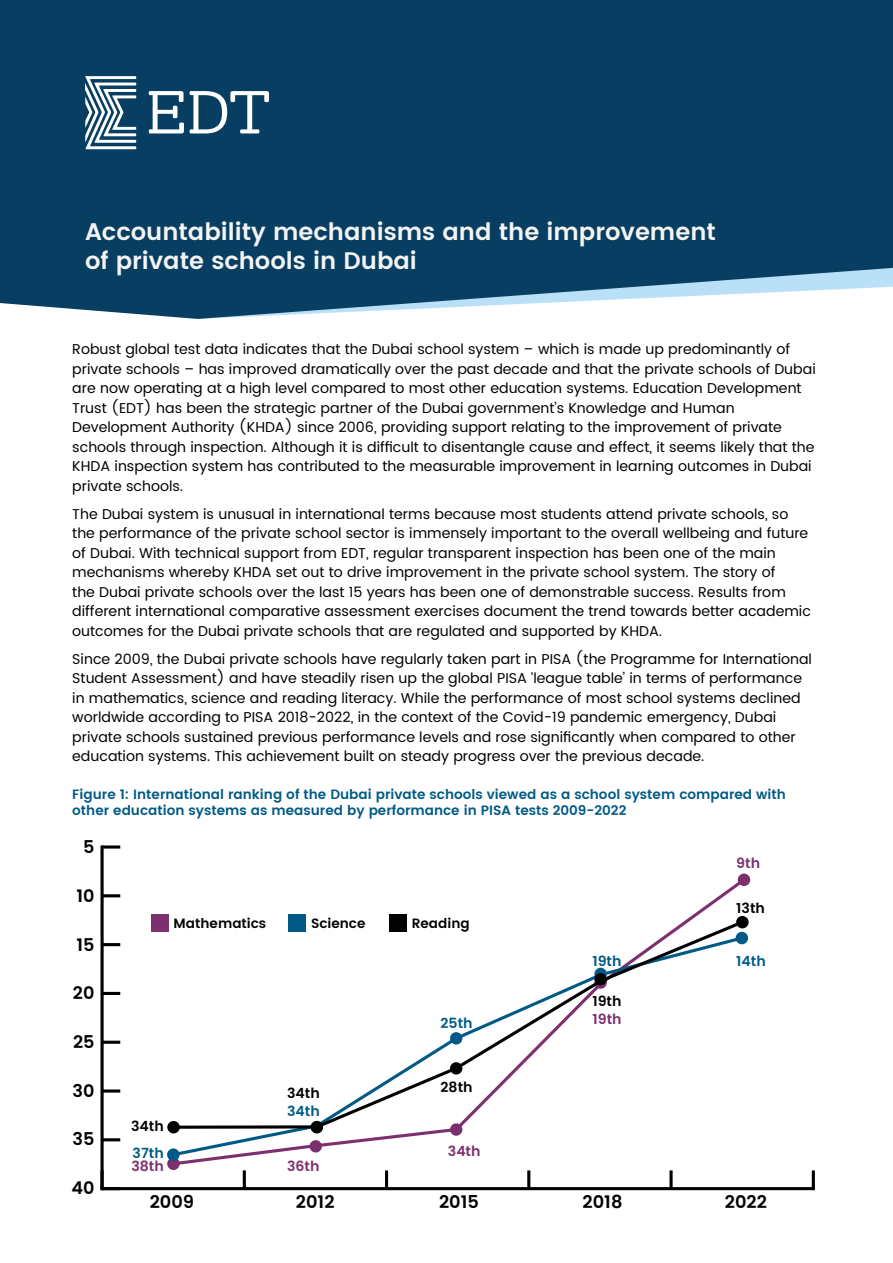
<style>
.page{position:relative;width:893px;height:1263px;background:#fff}
.page>*{position:absolute;margin:0;border:0;box-sizing:border-box;transform-origin:0 0}
.t1{font:600 24px/28.8px "Poppins";color:#f4f4f4}
.t2{font:600 17.85px "Poppins";color:#000}
.t3{font:600 17.55px "Poppins";color:#000}
.t4{font:14.25px/19.5px "Poppins";color:#000}
.t5{font:600 14.1px "Poppins";color:#020203}
.t6{font:600 14.1px "Poppins";color:#005a85}
.t7{font:600 14.1px "Poppins";color:#7c306d}
.t8{font:600 13.5px/16.2px "Poppins";color:#005a85}
.t9{font:600 13.5px "Poppins";color:#020203}
</style>
<div class="page">
<svg style="left:0;top:0;width:893px;height:319px;fill:#073e61"></svg>
<svg style="left:149px;top:91px;width:120px;height:42px"></svg>
<svg style="left:85px;top:76px;width:51px;height:73px"></svg>
<div style="left:152px;top:915px;width:17px;height:17px;background:#7c306d"></div>
<div style="left:167px;top:1157px;width:13px;height:13px;background:#7c306d;border-radius:50%"></div>
<div style="left:738px;top:873px;width:12px;height:13px;background:#7c306d;border-radius:50%"></div>
<svg style="left:170px;top:1130px;width:293px;height:28px"></svg>
<div style="left:167px;top:1148px;width:13px;height:13px;background:#005a85;border-radius:50%"></div>
<svg style="left:736px;top:932px;width:12px;height:12px"></svg>
<svg style="left:170px;top:918px;width:576px;height:212px"></svg>
<div style="left:167px;top:1121px;width:13px;height:12px;background:#020203;border-radius:50%"></div>
<div style="left:736px;top:916px;width:13px;height:12px;background:#020203;border-radius:50%"></div>
<div style="left:450px;top:1062px;width:12px;height:12px;background:#020203;border-radius:50%"></div>
<div style="left:311px;top:1121px;width:12px;height:12px;background:#020203;border-radius:50%"></div>
<div style="left:594px;top:973px;width:13px;height:12px;background:#020203;border-radius:50%"></div>
<hr style="left:101px;top:845px;width:3px;height:345px;background:#000">
<hr style="left:102px;top:845px;width:18px;height:3px;background:#000">
<hr style="left:102px;top:894px;width:18px;height:3px;background:#000">
<hr style="left:102px;top:943px;width:18px;height:3px;background:#000">
<hr style="left:102px;top:992px;width:18px;height:3px;background:#000">
<hr style="left:102px;top:1041px;width:18px;height:3px;background:#000">
<hr style="left:102px;top:1089px;width:18px;height:3px;background:#000">
<hr style="left:102px;top:1138px;width:18px;height:3px;background:#000">
<hr style="left:101px;top:1187px;width:714px;height:3px;background:#000">
<svg style="left:100px;top:1170px;width:4px;height:18px"></svg>
<hr style="left:243px;top:1170px;width:3px;height:18px;background:#000">
<hr style="left:385px;top:1170px;width:3px;height:18px;background:#000">
<hr style="left:527px;top:1170px;width:3px;height:18px;background:#000">
<hr style="left:812px;top:1170px;width:3px;height:18px;background:#000">
<svg style="left:669px;top:1170px;width:4px;height:18px"></svg>
<h1 class="t1" style="left:85px;top:218px;width:632px">Accountability mechanisms and the improvement of private schools in Dubai</h1>
<p class="t4" style="left:72px;top:340px;width:745px">Robust global test data indicates that the Dubai school system – which is made up predominantly of private schools – has improved dramatically over the past decade and that the private schools of Dubai are now operating at a high level compared to most other education systems. Education Development Trust (EDT) has been the strategic partner of the Dubai government’s Knowledge and Human Development Authority (KHDA) since 2006, providing support relating to the improvement of private schools through inspection. Although it is difficult to disentangle cause and effect, it seems likely that the KHDA inspection system has contributed to the measurable improvement in learning outcomes in Dubai private schools.</p>
<p class="t4" style="left:72px;top:505px;width:740px">The Dubai system is unusual in international terms because most students attend private schools, so the performance of the private school sector is immensely important to the overall wellbeing and future of Dubai. With technical support from EDT, regular transparent inspection has been one of the main mechanisms whereby KHDA set out to drive improvement in the private school system. The story of<br>the Dubai private schools over the last 15 years has been one of demonstrable success. Results from different international comparative assessment exercises document the trend towards better academic outcomes for the Dubai private schools that are regulated and supported by KHDA.</p>
<p class="t4" style="left:72px;top:650px;width:741px">Since 2009, the Dubai private schools have regularly taken part in PISA (the Programme for International Student Assessment) and have steadily risen up the global PISA ‘league table’ in terms of performance in mathematics, science and reading literacy. While the performance of most school systems declined worldwide according to PISA 2018-2022, in the context of the Covid-19 pandemic emergency, Dubai private schools sustained previous performance levels and rose significantly when compared to other education systems. This achievement built on steady progress over the previous decade.</p>
<p class="t8" style="left:72px;top:786px;width:715px">Figure 1: International ranking of the Dubai private schools viewed as a school system compared with other education systems as measured by performance in PISA tests 2009-2022</p>
<p class="t3" style="left:83px;top:834px;width:13px">5</p>
<p class="t3" style="left:76px;top:882px;width:20px">10</p>
<p class="t3" style="left:76px;top:931px;width:20px">15</p>
<p class="t3" style="left:73px;top:980px;width:23px">20</p>
<p class="t3" style="left:73px;top:1029px;width:23px">25</p>
<p class="t3" style="left:73px;top:1077px;width:23px">30</p>
<p class="t3" style="left:73px;top:1126px;width:23px">35</p>
<p class="t3" style="left:71px;top:1175px;width:25px">40</p>
<p class="t7" style="left:736px;top:852px;width:25px">9th</p>
<p class="t9" style="left:174px;top:913px;width:94px">Mathematics</p>
<p class="t9" style="left:311px;top:913px;width:56px">Science</p>
<p class="t9" style="left:412px;top:913px;width:60px">Reading</p>
<p class="t5" style="left:287px;top:1082px;width:34px">34th</p>
<p class="t6" style="left:287px;top:1101px;width:34px">34th</p>
<p class="t5" style="left:131px;top:1116px;width:34px">34th</p>
<p class="t6" style="left:133px;top:1142px;width:33px">37th</p>
<p class="t7" style="left:131px;top:1155px;width:34px">38th</p>
<p class="t7" style="left:287px;top:1155px;width:34px">36th</p>
<p class="t6" style="left:441px;top:1012px;width:34px">25th</p>
<p class="t5" style="left:441px;top:1076px;width:34px">28th</p>
<p class="t7" style="left:448px;top:1141px;width:34px">34th</p>
<p class="t5" style="left:736px;top:897px;width:30px">13th</p>
<p class="t6" style="left:592px;top:950px;width:31px">19th</p>
<p class="t6" style="left:736px;top:950px;width:31px">14th</p>
<p class="t5" style="left:592px;top:990px;width:31px">19th</p>
<p class="t7" style="left:592px;top:1008px;width:31px">19th</p>
<p class="t2" style="left:150px;top:1189px;width:46px">2009</p>
<p class="t2" style="left:296px;top:1189px;width:40px">2012</p>
<p class="t2" style="left:439px;top:1189px;width:41px">2015</p>
<p class="t2" style="left:583px;top:1189px;width:41px">2018</p>
<p class="t2" style="left:725px;top:1189px;width:44px">2022</p>
</div>
